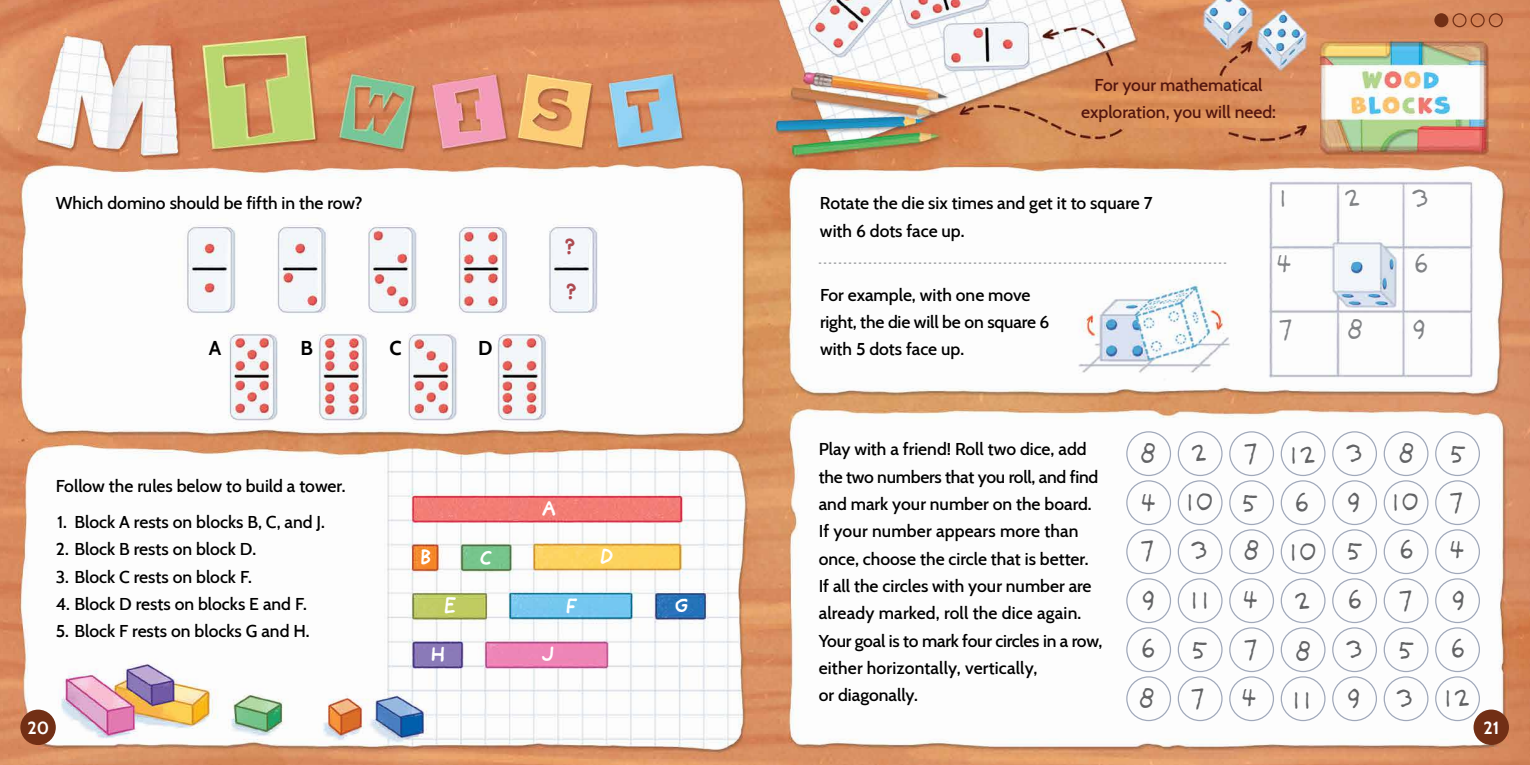
<style>
.page{position:relative;width:1530px;height:765px;background:#fff}
.page>*{position:absolute;margin:0;border:0;box-sizing:border-box;transform-origin:0 0}
.t1{font:30px/49px "Providence Sans Pro";letter-spacing:1.09em;color:#616264}
.t2{font:30px/65px "Providence Sans Pro";color:#808285}
.t3{font:700 22.5px "Providence Sans Pro";color:#fff}
.t4{font:700 22.5px/45px "Providence Sans Pro";color:#ad4a51}
.t5{font:700 20px "Cabin";color:#000}
.t6{font:500 17.5px/27.4px "Cabin";color:#000}
.t7{font:500 17.5px/27.4px "Cabin";color:#54160e;text-align:center}
.t8{font:700 17.5px "Cabin";color:#fff}
</style>
<div class="page">
<img style="left:0;top:0;width:1530px;height:765px">
<div style="left:20px;top:710px;width:36px;height:35px;background:#722f15;border-radius:50%"></div>
<div style="left:1474px;top:710px;width:35px;height:35px;background:#722f15;border-radius:50%"></div>
<div style="left:1435px;top:14px;width:13px;height:13px;background:#722f15;border-radius:50%"></div>
<div style="left:1434px;top:13px;width:14px;height:14px;border:1px solid #722f15;border-radius:50%"></div>
<div style="left:1453px;top:13px;width:14px;height:14px;border:1px solid #722f15;border-radius:50%"></div>
<div style="left:1471px;top:13px;width:14px;height:14px;border:1px solid #722f15;border-radius:50%"></div>
<div style="left:1489px;top:13px;width:14px;height:14px;border:1px solid #722f15;border-radius:50%"></div>
<div style="left:1126px;top:431px;width:45px;height:45px;border:1px solid #a0a8ba;border-radius:50%"></div>
<div style="left:1178px;top:431px;width:45px;height:45px;border:1px solid #a0a8ba;border-radius:50%"></div>
<div style="left:1229px;top:431px;width:45px;height:45px;border:1px solid #a0a8ba;border-radius:50%"></div>
<div style="left:1281px;top:431px;width:45px;height:45px;border:1px solid #a0a8ba;border-radius:50%"></div>
<div style="left:1332px;top:431px;width:45px;height:45px;border:1px solid #a0a8ba;border-radius:50%"></div>
<div style="left:1384px;top:431px;width:45px;height:45px;border:1px solid #a0a8ba;border-radius:50%"></div>
<div style="left:1435px;top:431px;width:45px;height:45px;border:1px solid #a0a8ba;border-radius:50%"></div>
<div style="left:1126px;top:480px;width:45px;height:45px;border:1px solid #a0a8ba;border-radius:50%"></div>
<div style="left:1178px;top:480px;width:45px;height:45px;border:1px solid #a0a8ba;border-radius:50%"></div>
<div style="left:1229px;top:480px;width:45px;height:45px;border:1px solid #a0a8ba;border-radius:50%"></div>
<div style="left:1281px;top:480px;width:45px;height:45px;border:1px solid #a0a8ba;border-radius:50%"></div>
<div style="left:1332px;top:480px;width:45px;height:45px;border:1px solid #a0a8ba;border-radius:50%"></div>
<div style="left:1384px;top:480px;width:45px;height:45px;border:1px solid #a0a8ba;border-radius:50%"></div>
<div style="left:1435px;top:480px;width:45px;height:45px;border:1px solid #a0a8ba;border-radius:50%"></div>
<div style="left:1126px;top:529px;width:45px;height:45px;border:1px solid #a0a8ba;border-radius:50%"></div>
<div style="left:1178px;top:529px;width:45px;height:45px;border:1px solid #a0a8ba;border-radius:50%"></div>
<div style="left:1229px;top:529px;width:45px;height:45px;border:1px solid #a0a8ba;border-radius:50%"></div>
<div style="left:1281px;top:529px;width:45px;height:45px;border:1px solid #a0a8ba;border-radius:50%"></div>
<div style="left:1332px;top:529px;width:45px;height:45px;border:1px solid #a0a8ba;border-radius:50%"></div>
<div style="left:1384px;top:529px;width:45px;height:45px;border:1px solid #a0a8ba;border-radius:50%"></div>
<div style="left:1435px;top:529px;width:45px;height:45px;border:1px solid #a0a8ba;border-radius:50%"></div>
<div style="left:1126px;top:578px;width:45px;height:45px;border:1px solid #a0a8ba;border-radius:50%"></div>
<div style="left:1178px;top:578px;width:45px;height:45px;border:1px solid #a0a8ba;border-radius:50%"></div>
<div style="left:1229px;top:578px;width:45px;height:45px;border:1px solid #a0a8ba;border-radius:50%"></div>
<div style="left:1281px;top:578px;width:45px;height:45px;border:1px solid #a0a8ba;border-radius:50%"></div>
<div style="left:1332px;top:578px;width:45px;height:45px;border:1px solid #a0a8ba;border-radius:50%"></div>
<div style="left:1384px;top:578px;width:45px;height:45px;border:1px solid #a0a8ba;border-radius:50%"></div>
<div style="left:1435px;top:578px;width:45px;height:45px;border:1px solid #a0a8ba;border-radius:50%"></div>
<div style="left:1126px;top:627px;width:45px;height:45px;border:1px solid #a0a8ba;border-radius:50%"></div>
<div style="left:1178px;top:627px;width:45px;height:45px;border:1px solid #a0a8ba;border-radius:50%"></div>
<div style="left:1229px;top:627px;width:45px;height:45px;border:1px solid #a0a8ba;border-radius:50%"></div>
<div style="left:1281px;top:627px;width:45px;height:45px;border:1px solid #a0a8ba;border-radius:50%"></div>
<div style="left:1332px;top:627px;width:45px;height:45px;border:1px solid #a0a8ba;border-radius:50%"></div>
<div style="left:1384px;top:627px;width:45px;height:45px;border:1px solid #a0a8ba;border-radius:50%"></div>
<div style="left:1435px;top:627px;width:45px;height:45px;border:1px solid #a0a8ba;border-radius:50%"></div>
<div style="left:1126px;top:676px;width:45px;height:45px;border:1px solid #a0a8ba;border-radius:50%"></div>
<div style="left:1178px;top:676px;width:45px;height:45px;border:1px solid #a0a8ba;border-radius:50%"></div>
<div style="left:1229px;top:676px;width:45px;height:45px;border:1px solid #a0a8ba;border-radius:50%"></div>
<div style="left:1281px;top:676px;width:45px;height:45px;border:1px solid #a0a8ba;border-radius:50%"></div>
<div style="left:1332px;top:676px;width:45px;height:45px;border:1px solid #a0a8ba;border-radius:50%"></div>
<div style="left:1384px;top:676px;width:45px;height:45px;border:1px solid #a0a8ba;border-radius:50%"></div>
<div style="left:1435px;top:676px;width:45px;height:45px;border:1px solid #a0a8ba;border-radius:50%"></div>
<svg style="left:819px;top:263px;width:407px;height:1px"></svg>
<p class="t6" style="left:56px;top:188px;width:308px">Which domino should be fifth in the row?</p>
<p class="t5" style="left:209px;top:332px;width:14px">A</p>
<p class="t5" style="left:301px;top:332px;width:14px">B</p>
<p class="t5" style="left:389px;top:332px;width:14px">C</p>
<p class="t5" style="left:478px;top:332px;width:16px">D</p>
<p class="t4" style="left:564px;top:223px;width:14px">? ?</p>
<p class="t6" style="left:56px;top:471px;width:291px">Follow the rules below to build a tower.</p>
<p class="t6" style="left:57px;top:507px;width:269px">1. Block A rests on blocks B, C, and J.</p>
<p class="t6" style="left:56px;top:535px;width:202px">2. Block B rests on block D.</p>
<p class="t6" style="left:56px;top:562px;width:197px">3. Block C rests on block F.</p>
<p class="t6" style="left:56px;top:589px;width:252px">4. Block D rests on blocks E and F.</p>
<p class="t6" style="left:56px;top:616px;width:255px">5. Block F rests on blocks G and H.</p>
<p class="t3" style="left:541px;top:495px;width:17px">A</p>
<p class="t3" style="left:419px;top:543px;width:15px">B</p>
<p class="t3" style="left:479px;top:545px;width:15px">C</p>
<p class="t3" style="left:599px;top:543px;width:17px">D</p>
<p class="t3" style="left:443px;top:591px;width:16px">E</p>
<p class="t3" style="left:564px;top:593px;width:15px">F</p>
<p class="t3" style="left:674px;top:592px;width:17px">G</p>
<p class="t3" style="left:430px;top:641px;width:19px">H</p>
<p class="t3" style="left:541px;top:641px;width:16px">J</p>
<p class="t7" style="left:1081px;top:70px;width:196px">For your mathematical exploration, you will need:</p>
<p class="t6" style="left:820px;top:188px;width:334px">Rotate the die six times and get it to square 7 with 6 dots face up.</p>
<p class="t6" style="left:820px;top:280px;width:231px">For example, with one move right, the die will be on square 6 with 5 dots face up.</p>
<h1 class="t2" style="left:1277px;top:165px;width:13px">1</h1>
<h1 class="t2" style="left:1275px;top:230px;width:21px">4<br>7</h1>
<h1 class="t2" style="left:1343px;top:165px;width:20px">2</h1>
<h1 class="t2" style="left:1410px;top:165px;width:21px">3</h1>
<h1 class="t2" style="left:1345px;top:295px;width:19px">8</h1>
<h1 class="t2" style="left:1411px;top:230px;width:20px">6<br>9</h1>
<p class="t6" style="left:819px;top:434px;width:285px">Play with a friend! Roll two dice, add the two numbers that you roll, and find and mark your number on the board.<br>If your number appears more than once, choose the circle that is better.<br>If all the circles with your number are already marked, roll the dice again.<br>Your goal is to mark four circles in a row, either horizontally, vertically,<br>or diagonally.</p>
<h1 class="t1" style="left:1137px;top:428px;width:336px">82712385<br>4105 6 9107<br>73810564<br>91142679<br>6578356<br>874119312</h1>
<p class="t8" style="left:28px;top:714px;width:23px">20</p>
<p class="t8" style="left:1484px;top:714px;width:17px">21</p>
</div>
